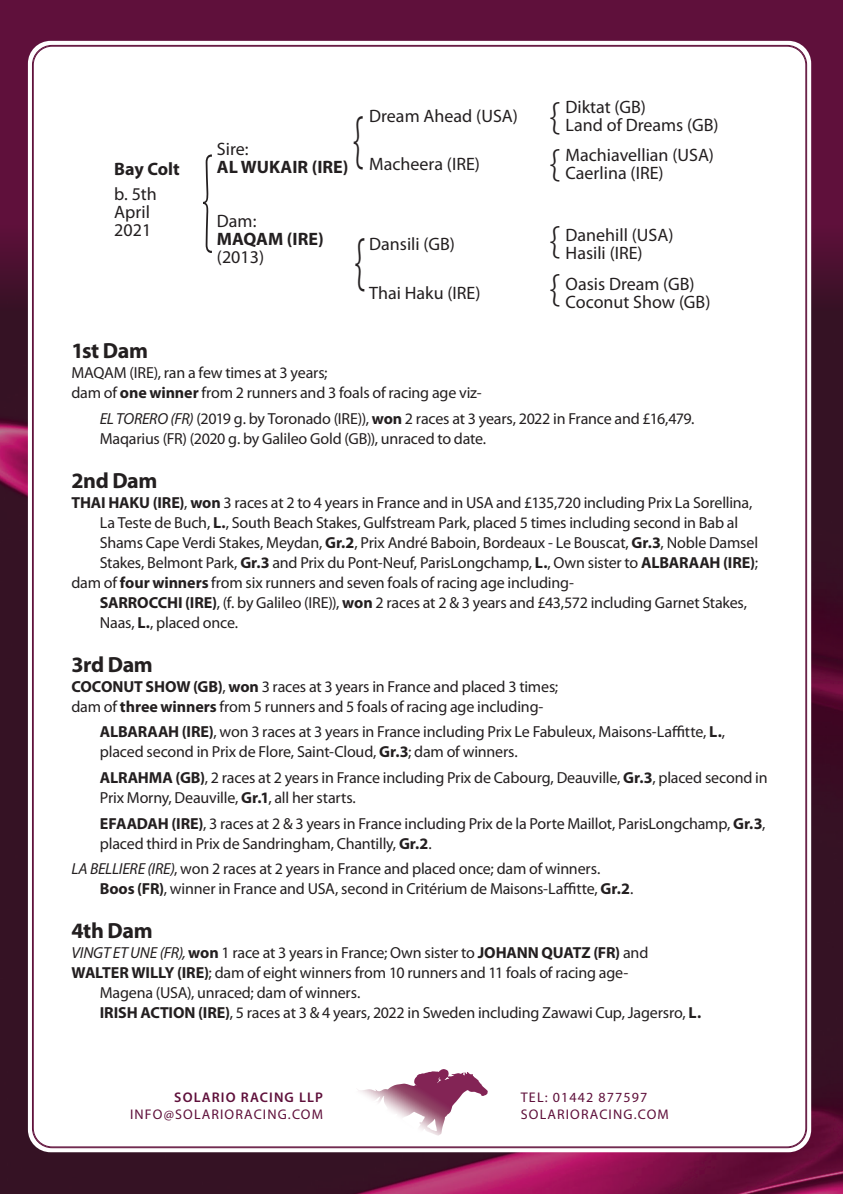
<style>
.page{position:relative;width:843px;height:1194px;background:#fff}
.page>*{position:absolute;margin:0;border:0;box-sizing:border-box;transform-origin:0 0}
.t1{font:300 66.8px "Myriad Pro";color:#231f20;scale:.61 1}
.t2{font:300 40.8px "Myriad Pro";color:#231f20}
.t3{font:700 22px "Myriad Pro";letter-spacing:-.02em;color:#231f20}
.t4{font:18px/18px "Myriad Pro";color:#231f20}
.t5{font:700 18px "Myriad Pro";color:#231f20}
.t6{font:16px/20px "Myriad Pro";letter-spacing:-.015em;color:#231f20}
.t7{font:14px/16.8px "Myriad Pro";letter-spacing:.08em;color:#5f103b}
.t8{font:600 14px "Myriad Pro";letter-spacing:.08em;color:#5f103b}
.s1{font-weight:700}
.s2{font-style:italic}
</style>
<div class="page">
<img style="left:0;top:310px;width:842px;height:884px">
<svg style="left:0;top:0;width:842px;height:310px;background:#702c51"></svg>
<div style="left:33px;top:46px;width:772px;height:1101px;background:#fff;border-radius:19px"></div>
<svg style="left:358px;top:1069px;width:85px;height:67px"></svg>
<svg style="left:203px;top:154px;width:9px;height:99px"></svg>
<svg style="left:837px;top:1190px;width:6px;height:4px"></svg>
<p class="t5" style="left:114px;top:159px;width:67px">Bay Colt</p>
<p class="t4" style="left:114px;top:185px;width:44px">b. 5th<br>April<br>2021</p>
<p class="t4" style="left:369px;top:107px;width:150px">Dream Ahead (USA)</p>
<p class="t4" style="left:369px;top:156px;width:112px">Macheera (IRE)</p>
<h1 class="t1" style="left:352px;top:103px;width:19px">{</h1>
<p class="t4" style="left:217px;top:140px;width:33px">Sire:</p>
<p class="t5" style="left:217px;top:157px;width:133px">AL WUKAIR (IRE)</p>
<p class="t4" style="left:217px;top:212px;width:41px">Dam:</p>
<p class="t5" style="left:217px;top:229px;width:108px">MAQAM (IRE)</p>
<p class="t4" style="left:217px;top:248px;width:49px">(2013)</p>
<p class="t4" style="left:369px;top:235px;width:87px">Dansili (GB)</p>
<p class="t4" style="left:369px;top:284px;width:113px">Thai Haku (IRE)</p>
<h1 class="t1" style="left:354px;top:225px;width:19px">{</h1>
<p class="t4" style="left:565px;top:98px;width:154px">Diktat (GB)<br>Land of Dreams (GB)</p>
<p class="t4" style="left:565px;top:147px;width:150px">Machiavellian (USA)<br>Caerlina (IRE)</p>
<h2 class="t2" style="left:549px;top:93px;width:12px">{</h2>
<h2 class="t2" style="left:549px;top:141px;width:12px">{</h2>
<h2 class="t2" style="left:549px;top:218px;width:12px">{</h2>
<p class="t4" style="left:565px;top:226px;width:109px">Danehill (USA)<br>Hasili (IRE)</p>
<p class="t4" style="left:565px;top:275px;width:146px">Oasis Dream (GB)<br>Coconut Show (GB)</p>
<h2 class="t2" style="left:549px;top:266px;width:12px">{</h2>
<h3 class="t3" style="left:71px;top:338px;width:78px">1st Dam</h3>
<p class="t6" style="left:71px;top:363px;width:411px">MAQAM (IRE), ran a few times at 3 years;<br>dam of <span class="s1">one winner</span> from 2 runners and 3 foals of racing age viz-</p>
<p class="t6" style="left:100px;top:408px;width:595px"><span class="s2">EL TORERO (FR)</span> (2019 g. by Toronado (IRE)), <span class="s1">won</span> 2 races at 3 years, 2022 in France and £16,479.<br>Maqarius (FR) (2020 g. by Galileo Gold (GB)), unraced to date.</p>
<h3 class="t3" style="left:71px;top:468px;width:87px">2nd Dam</h3>
<p class="t6" style="left:71px;top:492px;width:682px"><span class="s1">THAI HAKU (IRE)</span>, <span class="s1">won</span> 3 races at 2 to 4 years in France and in USA and £135,720 including Prix La Sorellina,</p>
<p class="t6" style="left:100px;top:512px;width:639px">La Teste de Buch, <span class="s1">L.</span>, South Beach Stakes, Gulfstream Park, placed 5 times including second in Bab al</p>
<p class="t6" style="left:100px;top:532px;width:659px">Shams Cape Verdi Stakes, Meydan, <span class="s1">Gr.2</span>, Prix André Baboin, Bordeaux - Le Bouscat, <span class="s1">Gr.3</span>, Noble Damsel</p>
<p class="t6" style="left:100px;top:552px;width:659px">Stakes, Belmont Park, <span class="s1">Gr.3</span> and Prix du Pont-Neuf, ParisLongchamp, <span class="s1">L.</span>, Own sister to <span class="s1">ALBARAAH (IRE)</span>;</p>
<p class="t6" style="left:71px;top:572px;width:503px">dam of <span class="s1">four winners</span> from six runners and seven foals of racing age including-</p>
<p class="t6" style="left:100px;top:592px;width:648px"><span class="s1">SARROCCHI (IRE)</span>, (f. by Galileo (IRE)), <span class="s1">won</span> 2 races at 2 &amp; 3 years and £43,572 including Garnet Stakes,</p>
<p class="t6" style="left:100px;top:612px;width:140px">Naas, <span class="s1">L.</span>, placed once.</p>
<h3 class="t3" style="left:71px;top:652px;width:83px">3rd Dam</h3>
<p class="t6" style="left:71px;top:676px;width:488px"><span class="s1">COCONUT SHOW (GB)</span>, <span class="s1">won</span> 3 races at 3 years in France and placed 3 times; dam of <span class="s1">three winners</span> from 5 runners and 5 foals of racing age including-</p>
<p class="t6" style="left:100px;top:722px;width:626px"><span class="s1">ALBARAAH (IRE)</span>, won 3 races at 3 years in France including Prix Le Fabuleux, Maisons-Laffitte, <span class="s1">L.</span>, placed second in Prix de Flore, Saint-Cloud, <span class="s1">Gr.3</span>; dam of winners.</p>
<p class="t6" style="left:100px;top:768px;width:669px"><span class="s1">ALRAHMA (GB)</span>, 2 races at 2 years in France including Prix de Cabourg, Deauville, <span class="s1">Gr.3</span>, placed second in<br>Prix Morny, Deauville, <span class="s1">Gr.1</span>, all her starts.</p>
<p class="t6" style="left:100px;top:813px;width:666px"><span class="s1">EFAADAH (IRE)</span>, 3 races at 2 &amp; 3 years in France including Prix de la Porte Maillot, ParisLongchamp, <span class="s1">Gr.3</span>, placed third in Prix de Sandringham, Chantilly, <span class="s1">Gr.2</span>.</p>
<p class="t6" style="left:100px;top:859px;width:534px;text-indent:-28px"><span class="s2">LA BELLIERE (IRE)</span>, won 2 races at 2 years in France and placed once; dam of winners.<br><span class="s1">Boos (FR)</span>, winner in France and USA, second in Critérium de Maisons-Laffitte, <span class="s1">Gr.2</span>.</p>
<h3 class="t3" style="left:71px;top:918px;width:83px">4th Dam</h3>
<p class="t6" style="left:71px;top:943px;width:578px"><span class="s2">VINGT ET UNE (FR),</span> <span class="s1">won</span> 1 race at 3 years in France; Own sister to <span class="s1">JOHANN QUATZ (FR)</span> and</p>
<p class="t6" style="left:71px;top:963px;width:558px"><span class="s1">WALTER WILLY (IRE)</span>; dam of eight winners from 10 runners and 11 foals of racing age-</p>
<p class="t6" style="left:100px;top:983px;width:262px">Magena (USA), unraced; dam of winners.</p>
<p class="t6" style="left:100px;top:1003px;width:602px"><span class="s1">IRISH ACTION (IRE)</span>, 5 races at 3 &amp; 4 years, 2022 in Sweden including Zawawi Cup, Jagersro, <span class="s1">L.</span></p>
<p class="t8" style="left:174px;top:1089px;width:150px">SOLARIO RACING LLP</p>
<p class="t7" style="left:130px;top:1106px;width:194px">INFO@SOLARIORACING.COM</p>
<p class="t7" style="left:520px;top:1089px;width:149px">TEL: 01442 877597<br>SOLARIORACING.COM</p>
</div>
